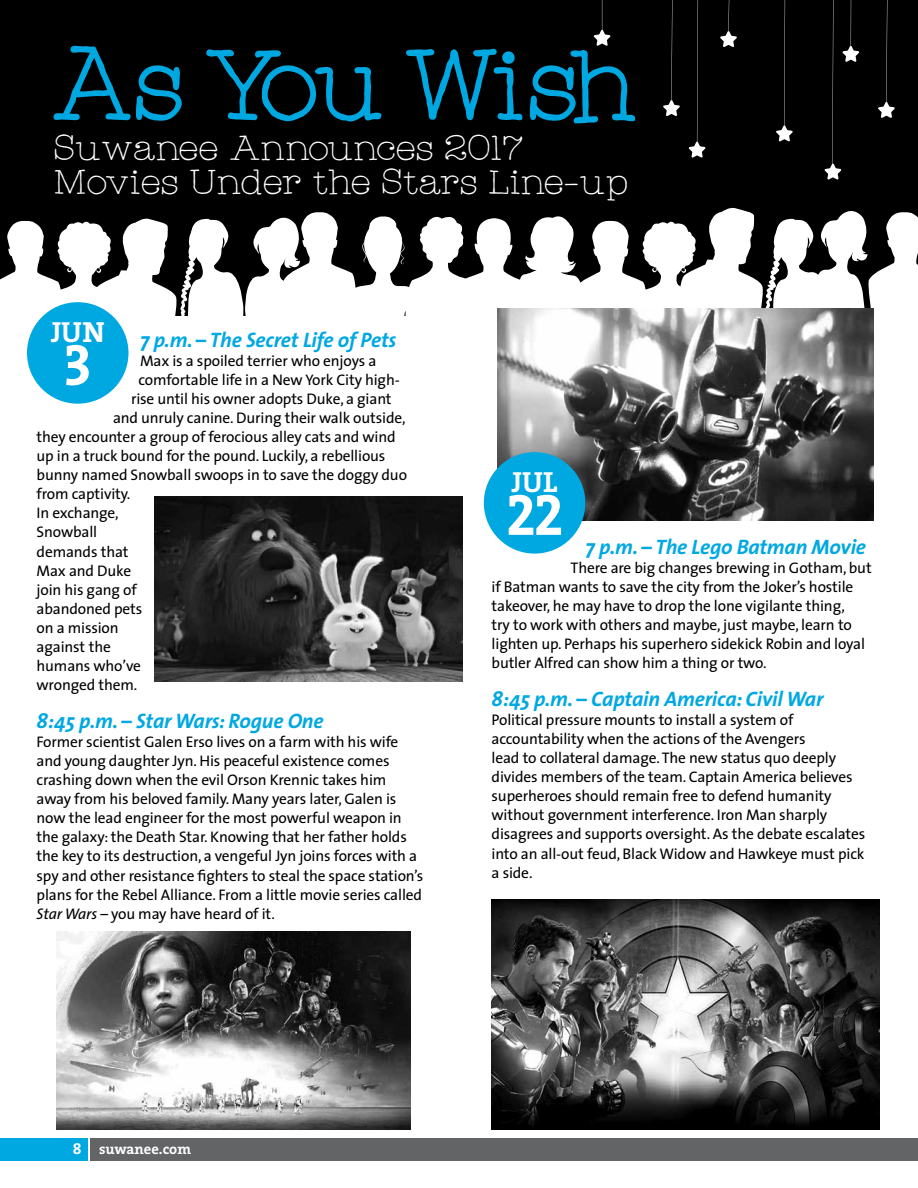
<style>
.page{position:relative;width:918px;height:1188px;background:#fff}
.page>*{position:absolute;margin:0;border:0;box-sizing:border-box;transform-origin:0 0}
.t1{font:106.35px "Catalina Typewriter";letter-spacing:-.09em;color:#00a8e1}
.t2{font:58.5px "The Serif Bold Caps";color:#fff}
.t3{font:300 34.95px/33.6px "Catalina Typewriter";color:#fff}
.t4{font:700 29.25px "The Serif";letter-spacing:.005em;color:#fff}
.t5{font:italic 700 21px "The Sans";letter-spacing:-.01em;color:#00a8e1}
.t6{font:15.45px/19px "The Sans";letter-spacing:-.01em;color:#000}
.t7{font:700 14.7px "The Serif";color:#fff}
.s1{font-style:italic}
.s2{font-family:"The Serif Bold Caps";font-weight:400;font-size:15.75px}
</style>
<div class="page">
<div style="left:0;top:0;width:918px;height:315px;background:#000"></div>
<div style="left:91px;top:1138px;width:827px;height:23px;background:#636466"></div>
<div style="left:0;top:1138px;width:87px;height:23px;background:#00a8e1"></div>
<svg style="left:0;top:207px;width:918px;height:254px"></svg>
<svg style="left:593px;top:30px;width:18px;height:16px"></svg>
<hr style="left:602px;top:0;width:1px;height:30px;background:#fff">
<svg style="left:663px;top:0;width:17px;height:116px"></svg>
<svg style="left:720px;top:0;width:17px;height:47px"></svg>
<svg style="left:878px;top:0;width:17px;height:118px"></svg>
<svg style="left:824px;top:0;width:35px;height:180px"></svg>
<svg style="left:776px;top:0;width:17px;height:142px"></svg>
<svg style="left:688px;top:0;width:18px;height:158px"></svg>
<div style="left:27px;top:302px;width:101px;height:102px;background:#00a8e1;border-radius:50%"></div>
<img style="left:155px;top:496px;width:308px;height:186px">
<img style="left:497px;top:308px;width:376px;height:212px">
<img style="left:492px;top:900px;width:387px;height:230px">
<img style="left:57px;top:931px;width:354px;height:198px">
<div style="left:484px;top:452px;width:101px;height:102px;background:#00a8e1;border-radius:50%"></div>
<h1 class="t1" style="left:50px;top:21px;width:591px">As You Wish</h1>
<h3 class="t3" style="left:54px;top:131px;width:576px">Suwanee Announces 2017<br>Movies Under the Stars Line-up</h3>
<h3 class="t4" style="left:51px;top:308px;width:55px">JUN</h3>
<h2 class="t2" style="left:63px;top:316px;width:30px">3</h2>
<h3 class="t5" style="left:140px;top:322px;width:258px">7 p.m. – The Secret Life of Pets</h3>
<p class="t6" style="left:140px;top:351px;width:238px">Max is a spoiled terrier who enjoys a</p>
<p class="t6" style="left:139px;top:370px;width:263px">comfortable life in a New York City high-</p>
<p class="t6" style="left:131px;top:389px;width:262px">rise until his owner adopts Duke, a giant</p>
<p class="t6" style="left:113px;top:408px;width:294px">and unruly canine. During their walk outside,</p>
<p class="t6" style="left:37px;top:427px;width:361px">they encounter a group of ferocious alley cats and wind</p>
<p class="t6" style="left:37px;top:446px;width:350px">up in a truck bound for the pound. Luckily, a rebellious</p>
<p class="t6" style="left:37px;top:465px;width:372px">bunny named Snowball swoops in to save the doggy duo</p>
<p class="t6" style="left:37px;top:484px;width:95px">from captivity.</p>
<p class="t6" style="left:37px;top:503px;width:84px">In exchange,</p>
<p class="t6" style="left:37px;top:522px;width:62px">Snowball</p>
<p class="t6" style="left:37px;top:541px;width:93px">demands that</p>
<p class="t6" style="left:37px;top:560px;width:96px">Max and Duke</p>
<p class="t6" style="left:37px;top:579px;width:102px">join his gang of</p>
<p class="t6" style="left:37px;top:598px;width:107px">abandoned pets</p>
<p class="t6" style="left:37px;top:618px;width:84px">on a mission</p>
<p class="t6" style="left:37px;top:637px;width:76px">against the</p>
<p class="t6" style="left:37px;top:656px;width:106px">humans who’ve</p>
<p class="t6" style="left:37px;top:675px;width:102px">wronged them.</p>
<h3 class="t5" style="left:37px;top:703px;width:289px">8:45 p.m. – Star Wars: Rogue One</h3>
<p class="t6" style="left:37px;top:732px;width:388px">Former scientist Galen Erso lives on a farm with his wife and young daughter Jyn. His peaceful existence comes crashing down when the evil Orson Krennic takes him away from his beloved family. Many years later, Galen is now the lead engineer for the most powerful weapon in the galaxy: the Death Star. Knowing that her father holds the key to its destruction, a vengeful Jyn joins forces with a spy and other resistance fighters to steal the space station’s plans for the Rebel Alliance. From a little movie series called <span class="s1">Star Wars</span> – you may have heard of it.</p>
<h3 class="t4" style="left:512px;top:458px;width:48px">JUL</h3>
<h2 class="t2" style="left:506px;top:466px;width:59px">22</h2>
<h3 class="t5" style="left:586px;top:529px;width:282px">7 p.m. – The Lego Batman Movie</h3>
<p class="t6" style="left:492px;top:557px;width:382px;text-indent:79px">There are big changes brewing in Gotham, but if Batman wants to save the city from the Joker’s hostile takeover, he may have to drop the lone vigilante thing,<br>try to work with others and maybe, just maybe, learn to lighten up. Perhaps his superhero sidekick Robin and loyal butler Alfred can show him a thing or two.</p>
<h3 class="t5" style="left:492px;top:681px;width:333px">8:45 p.m. – Captain America: Civil War</h3>
<p class="t6" style="left:492px;top:710px;width:375px">Political pressure mounts to install a system of accountability when the actions of the Avengers<br>lead to collateral damage.The new status quo deeply divides members of the team. Captain America believes superheroes should remain free to defend humanity without government interference. Iron Man sharply disagrees and supports oversight. As the debate escalates into an all-out feud, Black Widow and Hawkeye must pick a side.</p>
<p class="t7" style="left:73px;top:1137px;width:120px"><span class="s2">8</span> suwanee.com</p>
</div>
